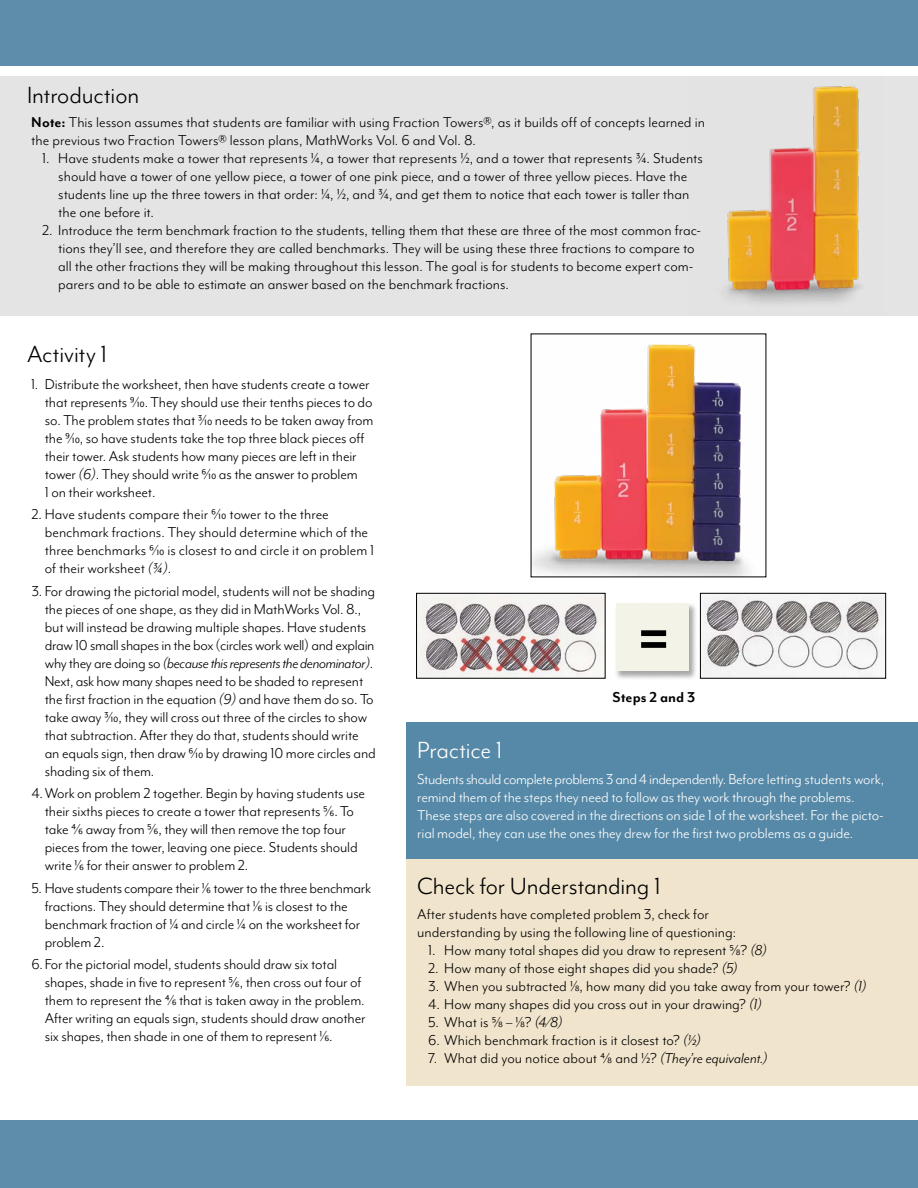
<style>
.page{position:relative;width:918px;height:1188px;background:#fff}
.page>*{position:absolute;margin:0;border:0;box-sizing:border-box;transform-origin:0 0}
.t1{font:700 85.5px "Mr Eaves Mod OT";color:#000}
.t2{font:27px "Mr Eaves Mod OT";letter-spacing:-.005em;color:#000}
.t3{font:27px "Mr Eaves Mod OT";letter-spacing:-.005em;color:#fff}
.t4{font:16.5px/18px "Mr Eaves Mod OT";letter-spacing:-.01em;color:#000}
.t5{font:16.5px/18px "Mr Eaves Mod OT";letter-spacing:-.01em;color:#fff}
.t6{font:700 16.5px "Mr Eaves Mod OT";color:#000}
.s1{font-weight:700}
.s2{font-style:italic}
</style>
<div class="page">
<img style="left:533px;top:344px;width:216px;height:231px">
<img style="left:418px;top:595px;width:185px;height:81px">
<div style="left:416px;top:593px;width:189px;height:85px;border:1px solid #000"></div>
<img style="left:702px;top:595px;width:182px;height:81px">
<div style="left:700px;top:593px;width:186px;height:85px;border:1px solid #000"></div>
<div style="left:614px;top:602px;width:84px;height:79px;background:#000;opacity:.35"></div>
<div style="left:616px;top:603px;width:73px;height:68px;background:#f4f3e7"></div>
<div style="left:0;top:76px;width:918px;height:239px;background:#e4e4e4"></div>
<div style="left:0;top:0;width:918px;height:66px;background:#5d8daa"></div>
<div style="left:0;top:1120px;width:918px;height:68px;background:#5d8daa"></div>
<img style="left:688px;top:85px;width:194px;height:231px">
<div style="left:406px;top:858px;width:512px;height:228px;background:#f0e4cc"></div>
<div style="left:406px;top:723px;width:512px;height:136px;background:#5689a7"></div>
<h2 class="t2" style="left:27px;top:80px;width:114px">Introduction</h2>
<p class="t4" style="left:31px;top:114px;width:675px"><span class="s1">Note:</span> This lesson assumes that students are familiar with using Fraction Towers®, as it builds off of concepts learned in the previous two Fraction Towers® lesson plans, MathWorks Vol. 6 and Vol. 8.</p>
<p class="t4" style="left:58px;top:150px;width:646px;text-indent:-16px">1. Have students make a tower that represents 1/4, a tower that represents 1/2, and a tower that represents 3/4. Students should have a tower of one yellow piece, a tower of one pink piece, and a tower of three yellow pieces. Have the students line up the three towers in that order: 1/4, 1/2, and 3/4, and get them to notice that each tower is taller than the one before it.</p>
<p class="t4" style="left:58px;top:222px;width:644px;text-indent:-16px">2. Introduce the term benchmark fraction to the students, telling them that these are three of the most common frac&shy;tions they’ll see, and therefore they are called benchmarks. They will be using these three fractions to compare to all the other fractions they will be making throughout this lesson. The goal is for students to become expert com&shy;parers and to be able to estimate an answer based on the benchmark fractions.</p>
<h2 class="t2" style="left:27px;top:339px;width:82px">Activity 1</h2>
<p class="t4" style="left:45px;top:375px;width:330px;text-indent:-13px">1. Distribute the worksheet, then have students create a tower that represents 9/10. They should use their tenths pieces to do so. The problem states that 3/10 needs to be taken away from the 9/10, so have students take the top three black pieces off their tower. Ask students how many pieces are left in their tower <span class="s2">(6)</span>. They should write 6/10 as the answer to problem<br>1 on their worksheet.</p>
<p class="t4" style="left:45px;top:505px;width:331px;text-indent:-13px">2. Have students compare their 6/10 tower to the three benchmark fractions. They should determine which of the three benchmarks 6/10 is closest to and circle it on problem 1 of their worksheet <span class="s2">(3/4)</span>.</p>
<p class="t4" style="left:45px;top:582px;width:332px;text-indent:-13px">3. For drawing the pictorial model, students will not be shading the pieces of one shape, as they did in MathWorks Vol. 8., but will instead be drawing multiple shapes. Have students draw 10 small shapes in the box (circles work well) and explain why they are doing so <span class="s2">(because this represents the denominator)</span>.<br>Next, ask how many shapes need to be shaded to represent the first fraction in the equation <span class="s2">(9)</span> and have them do so. To take away 3/10, they will cross out three of the circles to show that subtraction. After they do that, students should write an equals sign, then draw 6/10 by drawing 10 more circles and shading six of them.</p>
<p class="t4" style="left:45px;top:784px;width:322px;text-indent:-13px">4.Work on problem 2 together. Begin by having students use their sixths pieces to create a tower that represents 5/6. To take 4/6 away from 5/6, they will then remove the top four pieces from the tower, leaving one piece. Students should write 1/6 for their answer to problem 2.</p>
<p class="t4" style="left:45px;top:879px;width:328px;text-indent:-13px">5. Have students compare their 1/6 tower to the three benchmark fractions. They should determine that 1/6 is closest to the benchmark fraction of 1/4 and circle 1/4 on the worksheet for problem 2.</p>
<p class="t4" style="left:45px;top:955px;width:322px;text-indent:-13px">6. For the pictorial model, students should draw six total shapes, shade in five to represent 5/6, then cross out four of them to represent the 4/6 that is taken away in the problem.<br>After writing an equals sign, students should draw another six shapes, then shade in one of them to represent 1/6.</p>
<h1 class="t1" style="left:634px;top:587px;width:40px">=</h1>
<h2 class="t3" style="left:417px;top:736px;width:87px">Practice 1</h2>
<p class="t6" style="left:613px;top:688px;width:84px">Steps 2 and 3</p>
<p class="t5" style="left:417px;top:770px;width:468px">Students should complete problems 3 and 4 independently. Before letting students work, remind them of the steps they need to follow as they work through the problems.<br>These steps are also covered in the directions on side 1 of the worksheet. For the picto&shy;rial model, they can use the ones they drew for the first two problems as a guide.</p>
<h2 class="t2" style="left:417px;top:871px;width:245px">Check for Understanding 1</h2>
<p class="t4" style="left:417px;top:905px;width:320px">After students have completed problem 3, check for understanding by using the following line of questioning:</p>
<p class="t4" style="left:428px;top:941px;width:340px">1. How many total shapes did you draw to represent 5/8? <span class="s2">(8)</span></p>
<p class="t4" style="left:428px;top:959px;width:311px">2. How many of those eight shapes did you shade? <span class="s2">(5)</span></p>
<p class="t4" style="left:428px;top:977px;width:440px">3. When you subtracted 1/8, how many did you take away from your tower? <span class="s2">(1)</span></p>
<p class="t4" style="left:428px;top:995px;width:335px">4. How many shapes did you cross out in your drawing? <span class="s2">(1)</span></p>
<p class="t4" style="left:428px;top:1013px;width:136px">5. What is 5/8 – 1/8? <span class="s2">(4/8)</span></p>
<p class="t4" style="left:428px;top:1031px;width:274px">6. Which benchmark fraction is it closest to? <span class="s2">(1/2)</span></p>
<p class="t4" style="left:428px;top:1049px;width:341px">7. What did you notice about 4/8 and 1/2? <span class="s2">(They’re equivalent.)</span></p>
</div>
